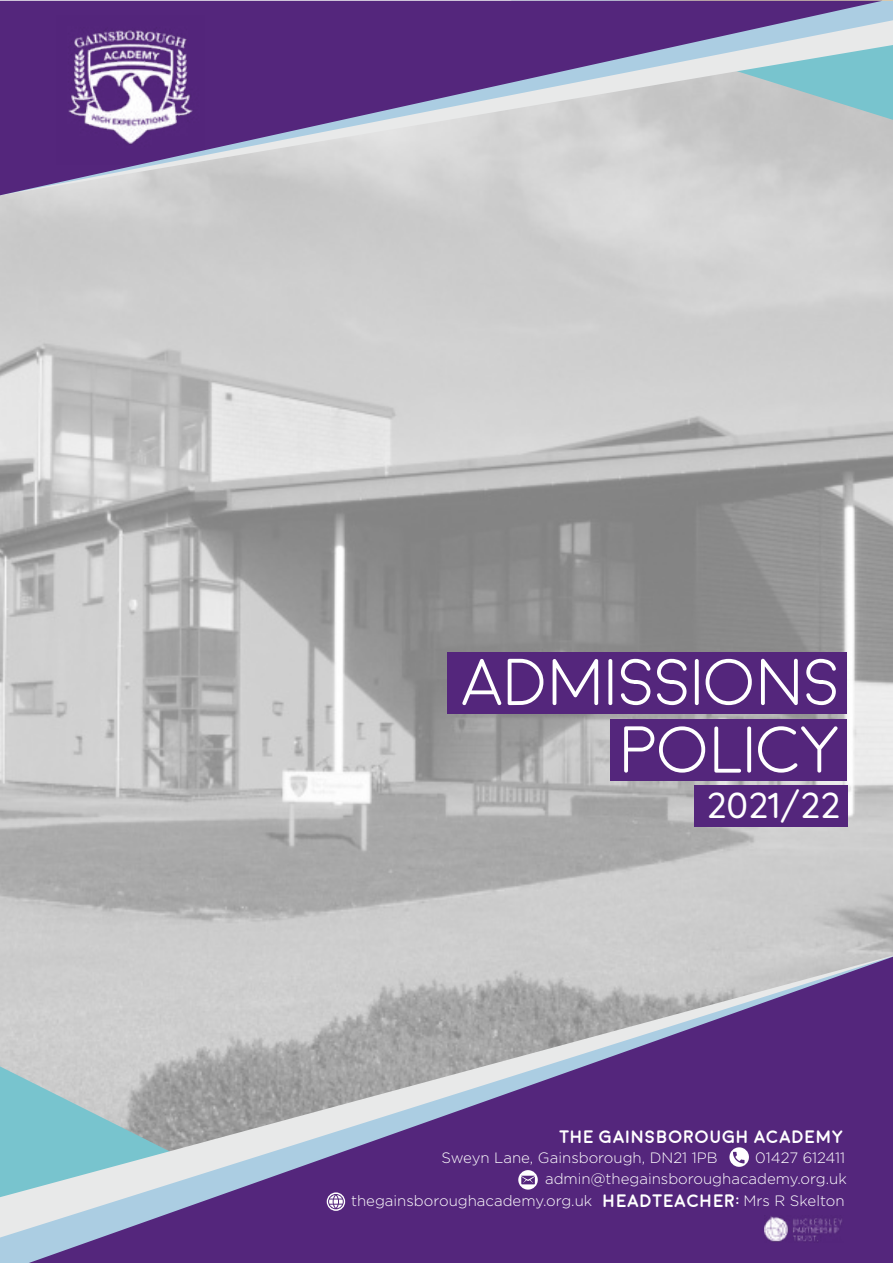
<style>
.page{position:relative;width:893px;height:1263px;background:#fff}
.page>*{position:absolute;margin:0;border:0;box-sizing:border-box;transform-origin:0 0}
.t1{font:300 66px/67.5px "Moon";color:#fff;text-align:right}
.t2{font:500 36px "Quicksand";color:#fff}
.t3{font:700 18px "Moon";color:#fff}
.t4{font:300 15px/21.6px "Gotham";color:#fff;text-align:right}
.s1{font-family:"Moon";font-weight:700;font-size:18px}
</style>
<div class="page">
<img style="left:0;top:195px;width:893px;height:757px">
<svg style="left:604px;top:0;width:289px;height:1px"></svg>
<svg style="left:0;top:1px;width:882px;height:194px;background:#9687ae"></svg>
<img style="left:56px;top:16px;width:149px;height:148px">
<svg style="left:0;top:952px;width:893px;height:311px;background:#b6cdd1"></svg>
<svg style="left:29px;top:957px;width:864px;height:306px;background:#8775a1"></svg>
<svg style="left:729px;top:1147px;width:20px;height:20px"></svg>
<svg style="left:733px;top:1152px;width:11px;height:11px"></svg>
<svg style="left:518px;top:1170px;width:20px;height:19px"></svg>
<svg style="left:521px;top:1176px;width:14px;height:8px"></svg>
<svg style="left:327px;top:1192px;width:18px;height:19px"></svg>
<svg style="left:328px;top:1194px;width:16px;height:15px"></svg>
<img style="left:764px;top:1216px;width:79px;height:27px">
<div style="left:447px;top:652px;width:400px;height:62px;background:#54267c"></div>
<div style="left:611px;top:719px;width:236px;height:61px;background:#54267c"></div>
<div style="left:694px;top:785px;width:153px;height:41px;background:#54267c"></div>
<h1 class="t1" style="left:462px;top:650px;width:381px">ADMISSIONS<br>POLICY</h1>
<h2 class="t2" style="left:706px;top:778px;width:135px">2021/22</h2>
<p class="t3" style="left:559px;top:1127px;width:286px">THE GAINSBOROUGH ACADEMY</p>
<p class="t4" style="left:441px;top:1146px;width:278px">Sweyn Lane, Gainsborough, DN21 1PB</p>
<p class="t4" style="left:351px;top:1146px;width:497px">01427 612411<br>admin@thegainsboroughacademy.org.uk thegainsboroughacademy.org.uk <span class="s1">HEADTEACHER:</span> Mrs R Skelton</p>
</div>
